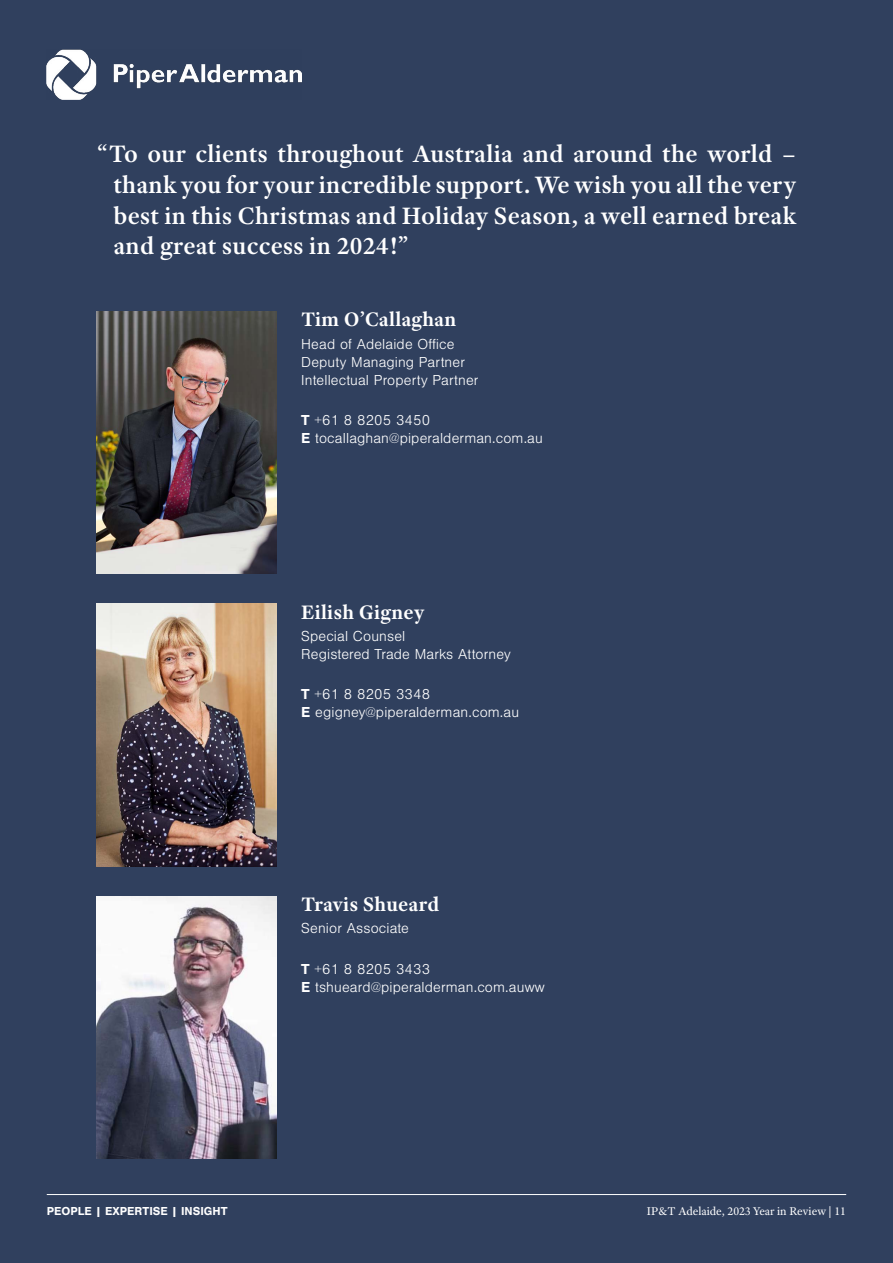
<style>
.page{position:relative;width:893px;height:1263px;background:#30405e}
.page>*{position:absolute;margin:0;border:0;box-sizing:border-box;transform-origin:0 0}
.t1{font:600 25.5px/30.6px "Adobe Text Pro";letter-spacing:.01em;color:#fff;text-align:justify}
.t2{font:700 21px "Adobe Text Pro";letter-spacing:.01em;color:#fff}
.t3{font:300 15px/18px "Nimbus San";letter-spacing:.01em;color:#fff}
.t4{font:12px "Adobe Text Pro";color:#fff}
.t5{font:700 12px "Nimbus San";color:#fff}
.s1{font-weight:700}
</style>
<div class="page">
<img style="left:97px;top:311px;width:179px;height:263px">
<img style="left:47px;top:50px;width:254px;height:50px">
<img style="left:97px;top:604px;width:179px;height:262px">
<img style="left:97px;top:896px;width:179px;height:262px">
<hr style="left:47px;top:1194px;width:799px;height:1px;background:#fff">
<h1 class="t1" style="left:113px;top:139px;width:684px;text-indent:-16px">“To our clients throughout Australia and around the world – thank you for your incredible support. We wish you all the very best in this Christmas and Holiday Season, a well earned break and great success in 2024!”</h1>
<h2 class="t2" style="left:301px;top:306px;width:156px">Tim O’Callaghan</h2>
<p class="t3" style="left:301px;top:335px;width:179px">Head of Adelaide Office<br>Deputy Managing Partner<br>Intellectual Property Partner</p>
<p class="t3" style="left:301px;top:411px;width:243px"><span class="s1">T</span> +61 8 8205 3450<br><span class="s1">E</span> tocallaghan@piperalderman.com.au</p>
<h2 class="t2" style="left:301px;top:598px;width:124px">Eilish Gigney</h2>
<p class="t3" style="left:301px;top:627px;width:211px">Special Counsel<br>Registered Trade Marks Attorney</p>
<p class="t3" style="left:301px;top:686px;width:219px"><span class="s1">T</span> +61 8 8205 3348<br><span class="s1">E</span> egigney@piperalderman.com.au</p>
<h2 class="t2" style="left:301px;top:891px;width:139px">Travis Shueard</h2>
<p class="t3" style="left:301px;top:920px;width:109px">Senior Associate</p>
<p class="t3" style="left:301px;top:960px;width:245px"><span class="s1">T</span> +61 8 8205 3433<br><span class="s1">E</span> tshueard@piperalderman.com.auww</p>
<p class="t5" style="left:47px;top:1204px;width:182px">PEOPLE | EXPERTISE | INSIGHT</p>
<p class="t4" style="left:647px;top:1204px;width:200px">IP&amp;T Adelaide, 2023 Year in Review | 11</p>
</div>
